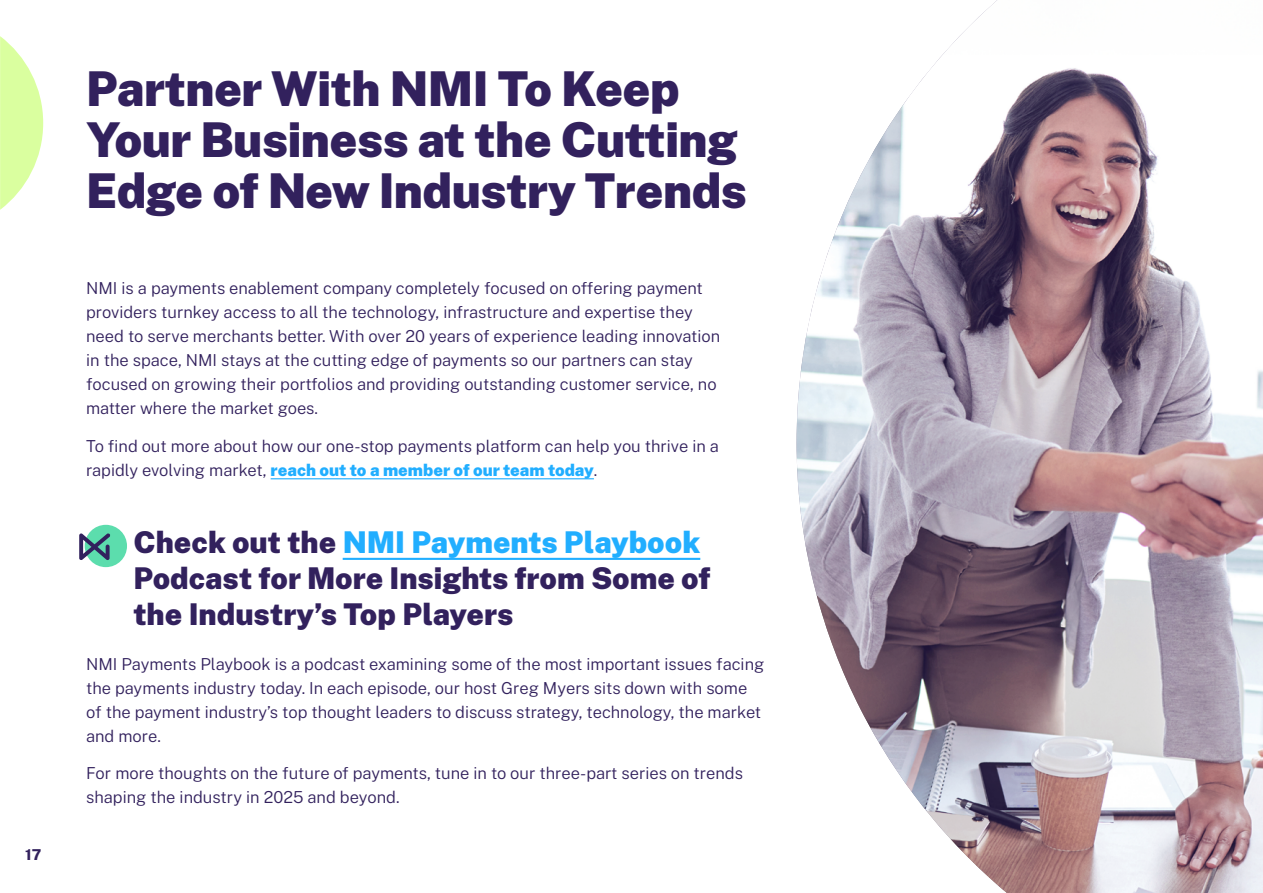
<style>
.page{position:relative;width:1263px;height:893px;background:#fff}
.page>*{position:absolute;margin:0;border:0;box-sizing:border-box;transform-origin:0 0}
.t1{font:900 48px/51px "Public Sans";letter-spacing:-.01em;color:#32215d}
.t2{font:900 30px/36px "Public Sans";color:#32215d}
.t3{font:300 16.5px/24px "Public Sans";color:#32215d}
.t4{font:800 15px "Public Sans";color:#32215d}
.s1{font-weight:900;color:#21aeff}
.s2{color:#21aeff}
</style>
<div class="page">
<svg style="left:797px;top:0;width:466px;height:893px"></svg>
<svg style="left:0;top:36px;width:43px;height:174px"></svg>
<hr style="left:271px;top:478px;width:323px;height:1px;background:#21aeff">
<hr style="left:343px;top:558px;width:357px;height:2px;background:#21aeff">
<div style="left:85px;top:525px;width:42px;height:42px;background:#5cddad;border-radius:50%"></div>
<svg style="left:79px;top:533px;width:31px;height:27px"></svg>
<p class="t4" style="left:25px;top:844px;width:18px">17</p>
<h1 class="t1" style="left:86px;top:59px;width:662px">Partner With NMI To Keep<br>Your Business at the Cutting<br>Edge of New Industry Trends</h1>
<p class="t3" style="left:86px;top:275px;width:636px">NMI is a payments enablement company completely focused on offering payment providers turnkey access to all the technology, infrastructure and expertise they need to serve merchants better. With over 20 years of experience leading innovation in the space, NMI stays at the cutting edge of payments so our partners can stay focused on growing their portfolios and providing outstanding customer service, no matter where the market goes.</p>
<p class="t3" style="left:86px;top:433px;width:634px">To find out more about how our one-stop payments platform can help you thrive in a rapidly evolving market, <span class="s1">reach out to a member of our team today</span>.</p>
<h2 class="t2" style="left:133px;top:522px;width:579px">Check out the <span class="s2">NMI Payments Playbook<br></span>Podcast for More Insights from Some of the Industry’s Top Players</h2>
<p class="t3" style="left:86px;top:651px;width:680px">NMI Payments Playbook is a podcast examining some of the most important issues facing the payments industry today. In each episode, our host Greg Myers sits down with some of the payment industry’s top thought leaders to discuss strategy, technology, the market and more.</p>
<p class="t3" style="left:86px;top:760px;width:658px">For more thoughts on the future of payments, tune in to our three-part series on trends shaping the industry in 2025 and beyond.</p>
</div>
